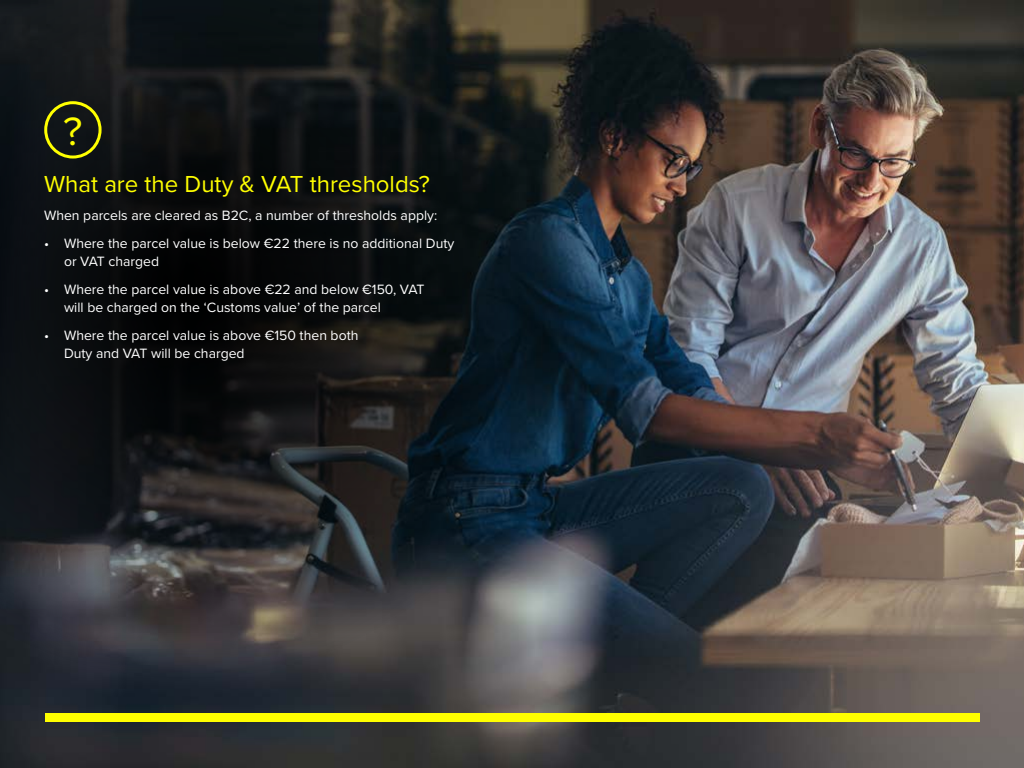
<style>
.page{position:relative;width:1024px;height:768px;background:#fff}
.page>*{position:absolute;margin:0;border:0;box-sizing:border-box;transform-origin:0 0}
.t1{font:41px "Proxima Nova";color:#ff0}
.t2{font:24px "Proxima Nova";color:#ff0}
.t3{font:14px/18px "Proxima Nova";color:#fff}
</style>
<div class="page">
<img style="left:0;top:1px;width:1024px;height:767px">
<svg style="left:0;top:0;width:571px;height:679px;background:#1d2023"></svg>
<div style="left:44px;top:101px;width:58px;height:58px;border:3px solid #ff0;border-radius:50%"></div>
<div style="left:45px;top:714px;width:935px;height:8px;background:#ff0"></div>
<h1 class="t1" style="left:63px;top:101px;width:20px">?</h1>
<h2 class="t2" style="left:44px;top:166px;width:388px">What are the Duty &amp; VAT thresholds?</h2>
<p class="t3" style="left:44px;top:205px;width:395px">When parcels are cleared as B2C, a number of thresholds apply:</p>
<p class="t3" style="left:64px;top:233px;width:392px;text-indent:-20px">• Where the parcel value is below €22 there is no additional Duty or VAT charged</p>
<p class="t3" style="left:64px;top:279px;width:362px;text-indent:-20px">• Where the parcel value is above €22 and below €150, VAT will be charged on the ‘Customs value’ of the parcel</p>
<p class="t3" style="left:64px;top:325px;width:296px;text-indent:-20px">• Where the parcel value is above €150 then both<br>Duty and VAT will be charged</p>
</div>
